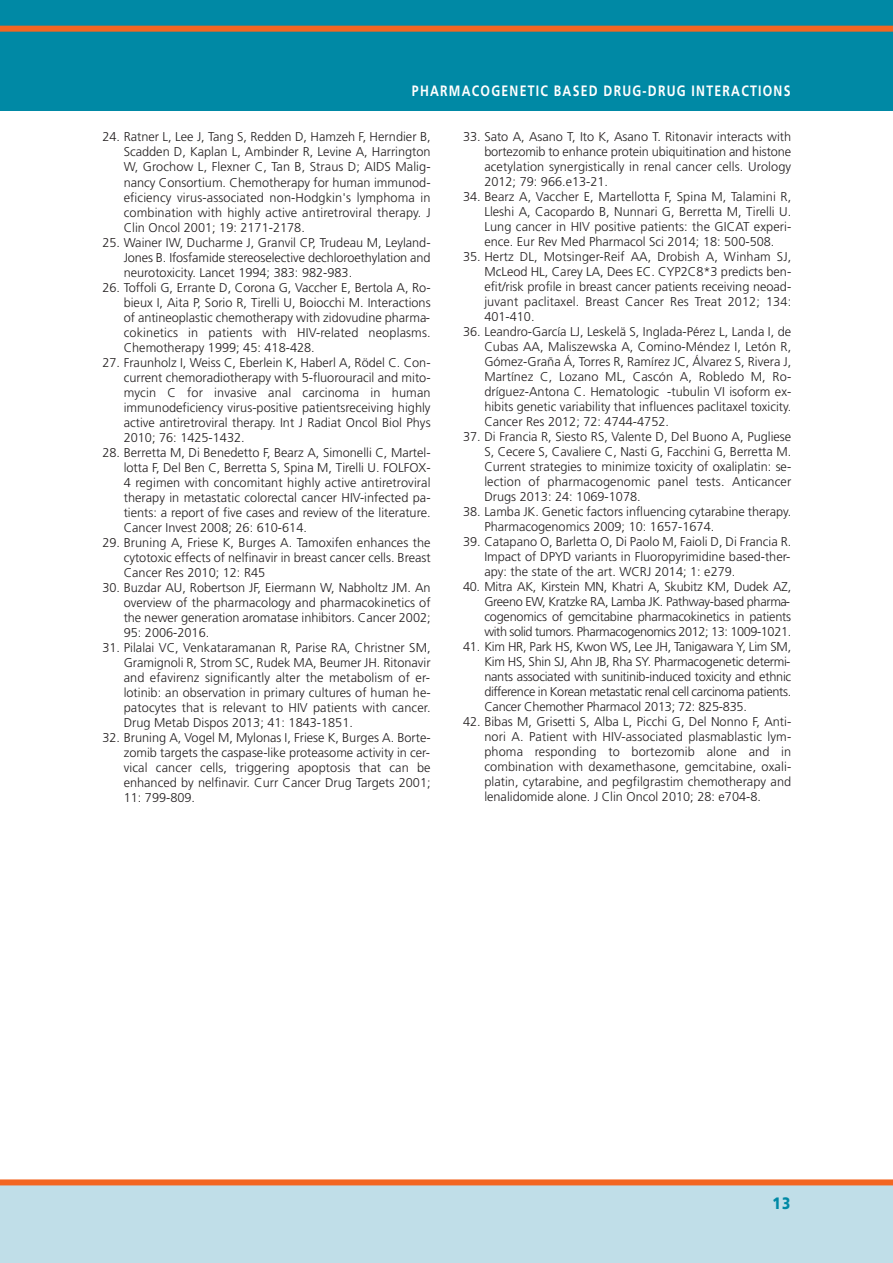
<style>
.page{position:relative;width:893px;height:1263px;background:#fff}
.page>*{position:absolute;margin:0;border:0;box-sizing:border-box;transform-origin:0 0}
.t1{font:900 16.5px "Frutiger";color:#0089a5;scale:.82 1}
.t2{font:700 15px "Frutiger";letter-spacing:.1em;color:#fff;scale:.82 1}
.t3{font:300 12.75px/15px "Frutiger";color:#231f20;text-align:justify}
</style>
<div class="page">
<div style="left:0;top:1180px;width:893px;height:83px;background:#c0dee8"></div>
<div style="left:0;top:0;width:893px;height:111px;background:#0089a5"></div>
<div style="left:0;top:26px;width:893px;height:6px;background:#f36621"></div>
<div style="left:0;top:1179px;width:893px;height:6px;background:#f36621"></div>
<p class="t2" style="left:412px;top:84px;width:463px">PHARMACOGENETIC BASED DRUG-DRUG INTERACTIONS</p>
<p class="t3" style="left:124px;top:130px;width:308px;text-indent:-21px">24. Ratner L, Lee J, Tang S, Redden D, Hamzeh F, Herndier B, Scadden D, Kaplan L, Ambinder R, Levine A, Harrington W, Grochow L, Flexner C, Tan B, Straus D; AIDS Malig&shy;nancy Consortium. Chemotherapy for human immunod&shy;eficiency virus-associated non-Hodgkin's lymphoma in combination with highly active antiretroviral therapy. J Clin Oncol 2001; 19: 2171-2178.</p>
<p class="t3" style="left:124px;top:236px;width:308px;text-indent:-21px">25. Wainer IW, Ducharme J, Granvil CP, Trudeau M, Leyland-Jones B. Ifosfamide stereoselective dechloroethylation and neurotoxicity. Lancet 1994; 383: 982-983.</p>
<p class="t3" style="left:124px;top:281px;width:308px;text-indent:-21px">26. Toffoli G, Errante D, Corona G, Vaccher E, Bertola A, Ro&shy;bieux I, Aita P, Sorio R, Tirelli U, Boiocchi M. Interactions of antineoplastic chemotherapy with zidovudine pharma&shy;cokinetics in patients with HIV-related neoplasms.<br>Chemotherapy 1999; 45: 418-428.</p>
<p class="t3" style="left:124px;top:356px;width:308px;text-indent:-21px">27. Fraunholz I, Weiss C, Eberlein K, Haberl A, Rödel C. Con&shy;current chemoradiotherapy with 5-fluorouracil and mito&shy;mycin C for invasive anal carcinoma in human immunodeficiency virus-positive patientsreceiving highly active antiretroviral therapy. Int J Radiat Oncol Biol Phys 2010; 76: 1425-1432.</p>
<p class="t3" style="left:124px;top:446px;width:308px;text-indent:-21px">28. Berretta M, Di Benedetto F, Bearz A, Simonelli C, Martel&shy;lotta F, Del Ben C, Berretta S, Spina M, Tirelli U. FOLFOX-4 regimen with concomitant highly active antiretroviral therapy in metastatic colorectal cancer HIV-infected pa&shy;tients: a report of five cases and review of the literature.<br>Cancer Invest 2008; 26: 610-614.</p>
<p class="t3" style="left:124px;top:536px;width:308px;text-indent:-21px">29. Bruning A, Friese K, Burges A. Tamoxifen enhances the cytotoxic effects of nelfinavir in breast cancer cells. Breast Cancer Res 2010; 12: R45</p>
<p class="t3" style="left:124px;top:581px;width:308px;text-indent:-21px">30. Buzdar AU, Robertson JF, Eiermann W, Nabholtz JM. An overview of the pharmacology and pharmacokinetics of the newer generation aromatase inhibitors. Cancer 2002; 95: 2006-2016.</p>
<p class="t3" style="left:124px;top:641px;width:308px;text-indent:-21px">31. Pilalai VC, Venkataramanan R, Parise RA, Christner SM, Gramignoli R, Strom SC, Rudek MA, Beumer JH. Ritonavir and efavirenz significantly alter the metabolism of er&shy;lotinib: an observation in primary cultures of human he&shy;patocytes that is relevant to HIV patients with cancer.<br>Drug Metab Dispos 2013; 41: 1843-1851.</p>
<p class="t3" style="left:124px;top:731px;width:308px;text-indent:-21px">32. Bruning A, Vogel M, Mylonas I, Friese K, Burges A. Borte&shy;zomib targets the caspase-like proteasome activity in cer&shy;vical cancer cells, triggering apoptosis that can be enhanced by nelfinavir. Curr Cancer Drug Targets 2001; 11: 799-809.</p>
<p class="t3" style="left:484px;top:130px;width:308px;text-indent:-21px">33. Sato A, Asano T, Ito K, Asano T. Ritonavir interacts with bortezomib to enhance protein ubiquitination and histone acetylation synergistically in renal cancer cells. Urology 2012; 79: 966.e13-21.</p>
<p class="t3" style="left:484px;top:190px;width:308px;text-indent:-21px">34. Bearz A, Vaccher E, Martellotta F, Spina M, Talamini R, Lleshi A, Cacopardo B, Nunnari G, Berretta M, Tirelli U.<br>Lung cancer in HIV positive patients: the GICAT experi&shy;ence. Eur Rev Med Pharmacol Sci 2014; 18: 500-508.</p>
<p class="t3" style="left:484px;top:250px;width:308px;text-indent:-21px">35. Hertz DL, Motsinger-Reif AA, Drobish A, Winham SJ, McLeod HL, Carey LA, Dees EC. CYP2C8*3 predicts ben&shy;efit/risk profile in breast cancer patients receiving neoad&shy;juvant paclitaxel. Breast Cancer Res Treat 2012; 134:<br>401-410.</p>
<p class="t3" style="left:484px;top:325px;width:308px;text-indent:-21px">36. Leandro-García LJ, Leskelä S, Inglada-Pérez L, Landa I, de Cubas AA, Maliszewska A, Comino-Méndez I, Letón R, Gómez-Graña Á, Torres R, Ramírez JC, Álvarez S, Rivera J, Martínez C, Lozano ML, Cascón A, Robledo M, Ro&shy;dríguez-Antona C. Hematologic -tubulin VI isoform ex&shy;hibits genetic variability that influences paclitaxel toxicity.<br>Cancer Res 2012; 72: 4744-4752.</p>
<p class="t3" style="left:484px;top:430px;width:308px;text-indent:-21px">37. Di Francia R, Siesto RS, Valente D, Del Buono A, Pugliese S, Cecere S, Cavaliere C, Nasti G, Facchini G, Berretta M.<br>Current strategies to minimize toxicity of oxaliplatin: se&shy;lection of pharmacogenomic panel tests. Anticancer Drugs 2013: 24: 1069-1078.</p>
<p class="t3" style="left:484px;top:505px;width:308px;text-indent:-21px">38. Lamba JK. Genetic factors influencing cytarabine therapy.<br>Pharmacogenomics 2009; 10: 1657-1674.</p>
<p class="t3" style="left:484px;top:535px;width:308px;text-indent:-21px">39. Catapano O, Barletta O, Di Paolo M, Faioli D, Di Francia R.<br>Impact of DPYD variants in Fluoropyrimidine based-ther&shy;apy: the state of the art. WCRJ 2014; 1: e279.</p>
<p class="t3" style="left:484px;top:580px;width:308px;text-indent:-21px">40. Mitra AK, Kirstein MN, Khatri A, Skubitz KM, Dudek AZ, Greeno EW, Kratzke RA, Lamba JK. Pathway-based pharma&shy;cogenomics of gemcitabine pharmacokinetics in patients with solid tumors. Pharmacogenomics 2012; 13: 1009-1021.</p>
<p class="t3" style="left:484px;top:640px;width:308px;text-indent:-21px">41. Kim HR, Park HS, Kwon WS, Lee JH, Tanigawara Y, Lim SM, Kim HS, Shin SJ, Ahn JB, Rha SY. Pharmacogenetic determi&shy;nants associated with sunitinib-induced toxicity and ethnic difference in Korean metastatic renal cell carcinoma patients.<br>Cancer Chemother Pharmacol 2013; 72: 825-835.</p>
<p class="t3" style="left:484px;top:715px;width:308px;text-indent:-21px">42. Bibas M, Grisetti S, Alba L, Picchi G, Del Nonno F, Anti&shy;nori A. Patient with HIV-associated plasmablastic lym&shy;phoma responding to bortezomib alone and in combination with dexamethasone, gemcitabine, oxali&shy;platin, cytarabine, and pegfilgrastim chemotherapy and lenalidomide alone. J Clin Oncol 2010; 28: e704-8.</p>
<p class="t1" style="left:773px;top:1197px;width:23px">13</p>
</div>
